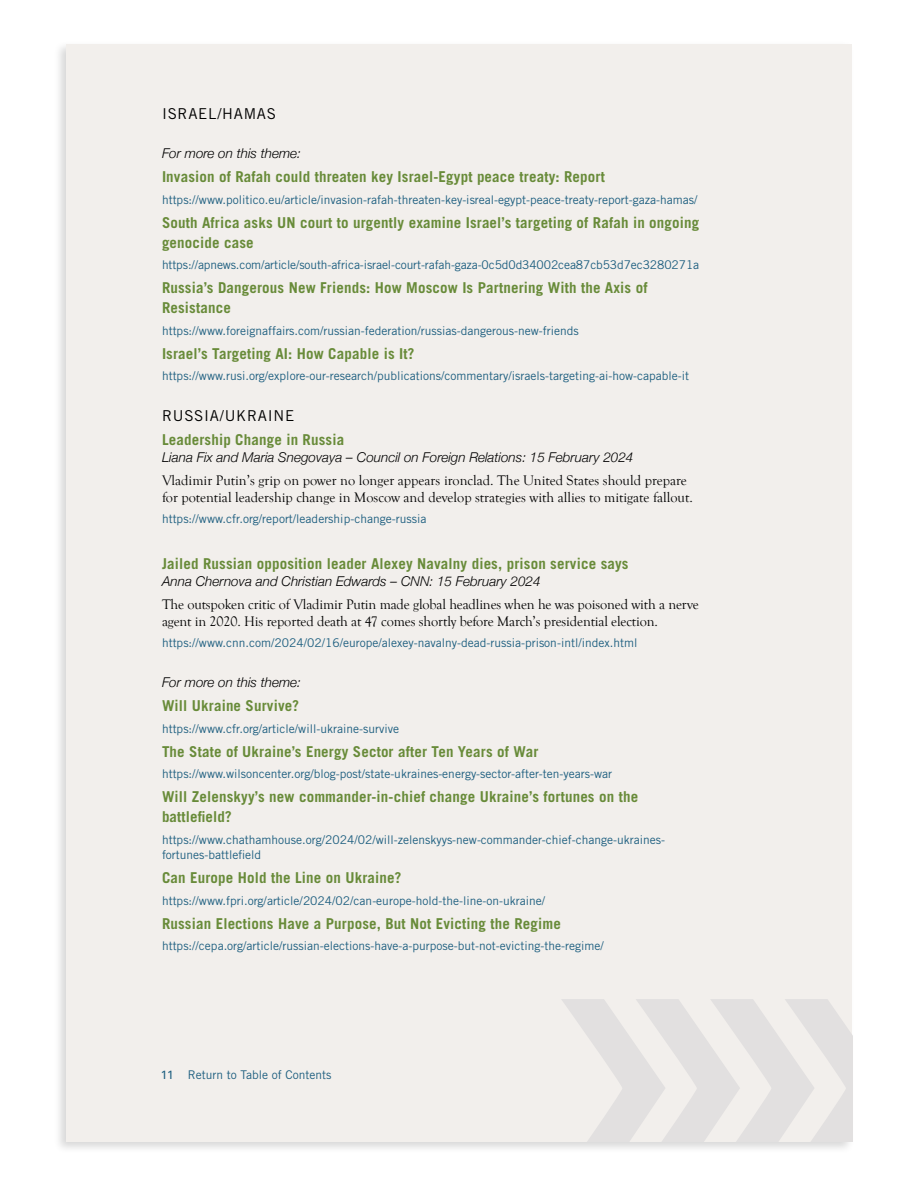
<style>
.page{position:relative;width:918px;height:1188px;background:#fff}
.page>*{position:absolute;margin:0;border:0;box-sizing:border-box;transform-origin:0 0}
.t1{font:700 15px/19.5px "Trade Gothic LT Std";letter-spacing:.01em;color:#688b39}
.t2{font:15px "Trade Gothic LT Std";letter-spacing:.05em;color:#000}
.t3{font:14.25px/17.1px "Goudy Old Style T";letter-spacing:-.01em;color:#000}
.t4{font:italic 300 13.5px "Helvetica Neue";color:#000}
.t5{font:12px/15px "Trade Gothic LT Std";color:#1e5f80}
.s1{font-family:"Univers LT Std"}
</style>
<div class="page">
<div style="left:53px;top:40px;width:802px;height:1114px;background:#000;opacity:.16"></div>
<div style="left:66px;top:44px;width:786px;height:1098px;background:#f2efec"></div>
<svg style="left:562px;top:999px;width:290px;height:143px"></svg>
<p class="t2" style="left:162px;top:104px;width:116px">ISRAEL/HAMAS</p>
<p class="t4" style="left:162px;top:143px;width:141px">For more on this theme:</p>
<p class="t1" style="left:162px;top:167px;width:444px">Invasion of Rafah could threaten key Israel-Egypt peace treaty: Report</p>
<p class="t5" style="left:162px;top:192px;width:537px">https://www.politico.eu/article/invasion-rafah-threaten-key-isreal-egypt-peace-treaty-report-gaza-hamas/</p>
<p class="t1" style="left:162px;top:213px;width:539px">South Africa asks UN court to urgently examine Israel’s targeting of Rafah in ongoing genocide case</p>
<p class="t5" style="left:162px;top:257px;width:539px">https://apnews.com/article/south-africa-israel-court-rafah-gaza-0c5d0d34002cea87cb53d7ec3280271a</p>
<p class="t1" style="left:162px;top:278px;width:487px">Russia’s Dangerous New Friends: How Moscow Is Partnering With the Axis of<br>Resistance</p>
<p class="t5" style="left:162px;top:323px;width:418px">https://www.foreignaffairs.com/russian-federation/russias-dangerous-new-friends</p>
<p class="t1" style="left:162px;top:343px;width:254px">Israel’s Targeting AI: How Capable is It?</p>
<p class="t5" style="left:162px;top:369px;width:529px">https://www.rusi.org/explore-our-research/publications/commentary/israels-targeting-ai-how-capable-it</p>
<p class="t2" style="left:162px;top:407px;width:134px">RUSSIA/UKRAINE</p>
<p class="t1" style="left:162px;top:430px;width:184px">Leadership Change in Russia</p>
<p class="t4" style="left:162px;top:446px;width:473px">Liana Fix and Maria Snegovaya – Council on Foreign Relations: 15 February 2024</p>
<p class="t3" style="left:162px;top:472px;width:532px">Vladimir Putin’s grip on power no longer appears ironclad. The United States should prepare for potential leadership change in Moscow and develop strategies with allies to mitigate fallout.</p>
<p class="t5" style="left:162px;top:512px;width:266px">https://www.cfr.org/report/leadership-change-russia</p>
<p class="t1" style="left:162px;top:554px;width:468px">Jailed Russian opposition leader Alexey Navalny dies, prison service says</p>
<p class="t4" style="left:162px;top:570px;width:380px">Anna Chernova and Christian Edwards – CNN: 15 February 2024</p>
<p class="t3" style="left:162px;top:596px;width:538px">The outspoken critic of Vladimir Putin made global headlines when he was poisoned with a nerve agent in 2020. His reported death at 47 comes shortly before March’s presidential election.</p>
<p class="t5" style="left:162px;top:635px;width:477px">https://www.cnn.com/2024/02/16/europe/alexey-navalny-dead-russia-prison-intl/index.html</p>
<p class="t4" style="left:162px;top:671px;width:141px">For more on this theme:</p>
<p class="t1" style="left:162px;top:695px;width:139px">Will Ukraine Survive?</p>
<p class="t5" style="left:162px;top:721px;width:238px">https://www.cfr.org/article/will-ukraine-survive</p>
<p class="t1" style="left:162px;top:741px;width:378px">The State of Ukraine’s Energy Sector after Ten Years of War</p>
<p class="t5" style="left:162px;top:766px;width:452px">https://www.wilsoncenter.org/blog-post/state-ukraines-energy-sector-after-ten-years-war</p>
<p class="t1" style="left:162px;top:787px;width:478px">Will Zelenskyy’s new commander-in-chief change Ukraine’s fortunes on the battlefield?</p>
<p class="t5" style="left:162px;top:832px;width:505px">https://www.chathamhouse.org/2024/02/will-zelenskyys-new-commander-chief-change-ukraines&shy;fortunes-battlefield</p>
<p class="t1" style="left:162px;top:867px;width:241px">Can Europe Hold the Line on Ukraine?</p>
<p class="t5" style="left:162px;top:893px;width:385px">https://www.fpri.org/article/2024/02/can-europe-hold-the-line-on-ukraine/</p>
<p class="t1" style="left:162px;top:913px;width:401px">Russian Elections Have a Purpose, But Not Evicting the Regime</p>
<p class="t5" style="left:162px;top:938px;width:443px">https://cepa.org/article/russian-elections-have-a-purpose-but-not-evicting-the-regime/</p>
<p class="t5" style="left:161px;top:1068px;width:172px"><span class="s1">11</span> Return to Table of Contents</p>
</div>
